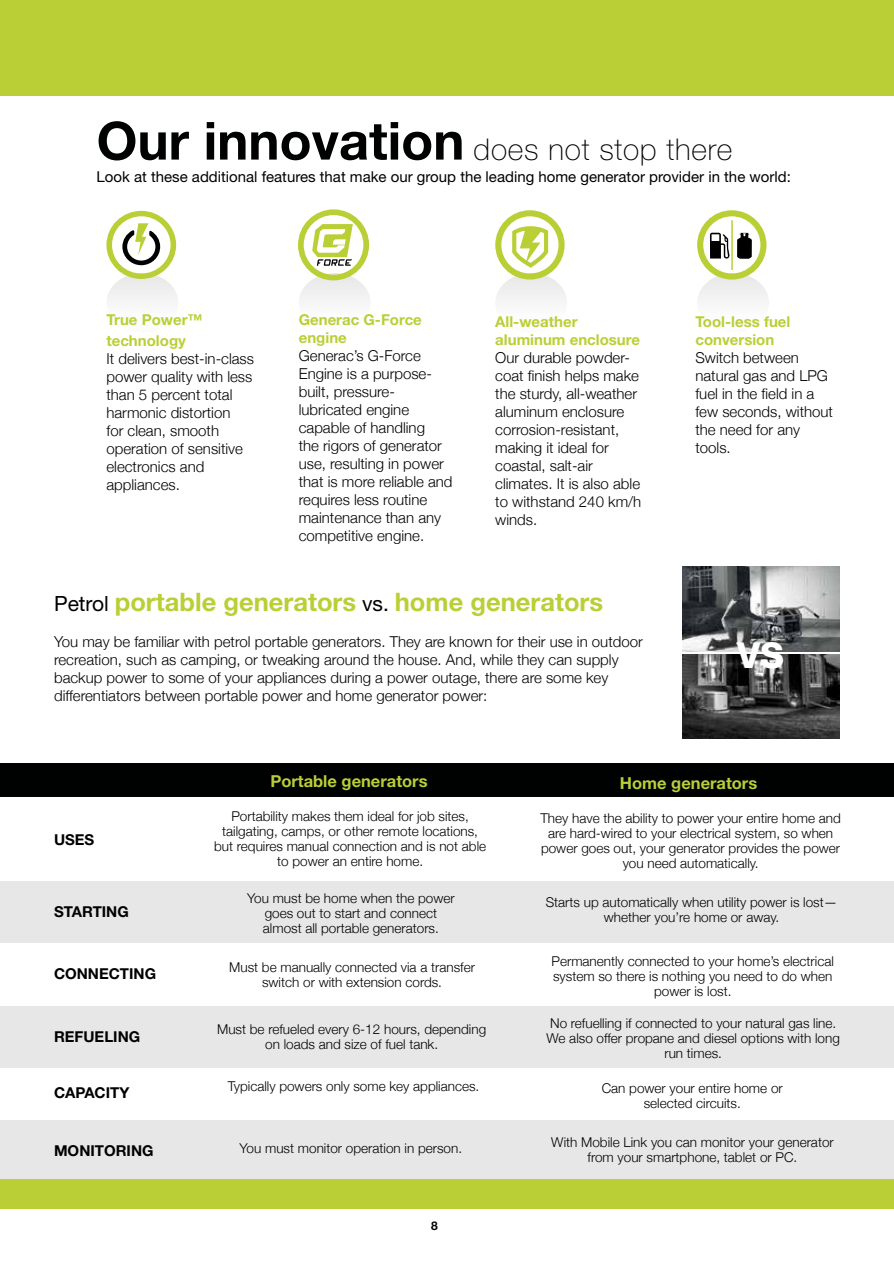
<style>
.page{position:relative;width:894px;height:1263px;background:#fff}
.page>*{position:absolute;margin:0;border:0;box-sizing:border-box;transform-origin:0 0}
.t1{font:800 35.7px "Helvetica Neue";color:#fff}
.t2{font:100 30px "Helvetica Neue";letter-spacing:.025em;color:#000101}
.t3{font:700 25.5px "Helvetica Neue";color:#bacf36}
.t4{font:700 16.5px "Helvetica Neue";color:#bacf36}
.t5{font:300 15px/18px "Helvetica Neue";color:#000101}
.t6{font:700 15px/18px "Helvetica Neue";color:#bacf36}
.t7{font:15px "Helvetica Neue";color:#000101}
.t8{font:700 15px "Helvetica Neue";color:#000101}
.t9{font:300 13.5px/15px "Helvetica Neue";color:#000101;text-align:center}
.t10{font:700 12px "Helvetica Neue";color:#000}
.s1{font-weight:700;font-size:52.5px}
.s2{font-weight:400;font-size:21px;color:#000101}
</style>
<div class="page">
<div style="left:0;top:881px;width:893px;height:61px;background:#e7e7e7"></div>
<div style="left:0;top:1006px;width:893px;height:62px;background:#e7e7e7"></div>
<div style="left:0;top:1121px;width:893px;height:58px;background:#e7e7e7"></div>
<img style="left:496px;top:273px;width:71px;height:28px">
<img style="left:698px;top:273px;width:70px;height:28px">
<div style="left:0;top:763px;width:893px;height:34px;background:#000101"></div>
<img style="left:682px;top:566px;width:157px;height:85px">
<img style="left:682px;top:654px;width:157px;height:84px">
<svg style="left:106px;top:211px;width:70px;height:68px"></svg>
<div style="left:495px;top:210px;width:69px;height:69px;border:6px solid #bacf36;border-radius:50%"></div>
<svg style="left:512px;top:226px;width:36px;height:42px"></svg>
<svg style="left:298px;top:209px;width:71px;height:71px"></svg>
<div style="left:697px;top:210px;width:69px;height:69px;border:6px solid #bacf36;border-radius:50%"></div>
<hr style="left:731px;top:220px;width:1px;height:50px;background:#bacf36">
<svg style="left:710px;top:233px;width:19px;height:25px"></svg>
<svg style="left:737px;top:233px;width:14px;height:26px"></svg>
<div style="left:0;top:0;width:893px;height:95px;background:#bacf36"></div>
<div style="left:0;top:1179px;width:893px;height:30px;background:#bacf36"></div>
<h2 class="t2" style="left:96px;top:132px;width:637px"><span class="s1">Our innovation</span> does not stop there</h2>
<p class="t7" style="left:96px;top:168px;width:695px">Look at these additional features that make our group the leading home generator provider in the world:</p>
<p class="t6" style="left:106px;top:308px;width:98px;line-height:21px">True Power™ technology</p>
<p class="t5" style="left:106px;top:349px;width:149px">It delivers best-in-class power quality with less than 5 percent total harmonic distortion<br>for clean, smooth operation of sensitive electronics and appliances.</p>
<p class="t6" style="left:298px;top:310px;width:125px">Generac G-Force engine</p>
<p class="t5" style="left:298px;top:346px;width:155px">Generac’s G-Force<br>Engine is a purpose&shy;built, pressure&shy;lubricated engine capable of handling<br>the rigors of generator use, resulting in power that is more reliable and requires less routine maintenance than any competitive engine.</p>
<p class="t6" style="left:495px;top:312px;width:146px">All-weather aluminum enclosure</p>
<p class="t5" style="left:495px;top:348px;width:147px">Our durable powder&shy;coat finish helps make the sturdy, all-weather aluminum enclosure corrosion-resistant, making it ideal for coastal, salt-air climates. It is also able to withstand 240 km/h winds.</p>
<p class="t6" style="left:695px;top:312px;width:96px">Tool-less fuel conversion</p>
<p class="t5" style="left:695px;top:348px;width:139px">Switch between natural gas and LPG fuel in the field in a few seconds, without the need for any tools.</p>
<h3 class="t3" style="left:54px;top:586px;width:550px"><span class="s2">Petrol</span> portable generators <span class="s2">vs.</span> home generators</h3>
<p class="t5" style="left:54px;top:632px;width:590px">You may be familiar with petrol portable generators. They are known for their use in outdoor recreation, such as camping, or tweaking around the house. And, while they can supply backup power to some of your appliances during a power outage, there are some key differentiators between portable power and home generator power:</p>
<h1 class="t1" style="left:736px;top:633px;width:48px">VS</h1>
<p class="t8" style="left:54px;top:830px;width:42px">USES</p>
<p class="t8" style="left:54px;top:902px;width:76px">STARTING</p>
<p class="t8" style="left:54px;top:964px;width:103px">CONNECTING</p>
<p class="t8" style="left:54px;top:1027px;width:88px">REFUELING</p>
<p class="t8" style="left:54px;top:1083px;width:77px">CAPACITY</p>
<p class="t8" style="left:54px;top:1141px;width:101px">MONITORING</p>
<p class="t4" style="left:270px;top:771px;width:159px">Portable generators</p>
<p class="t4" style="left:619px;top:772px;width:139px">Home generators</p>
<p class="t9" style="left:214px;top:808px;width:273px">Portability makes them ideal for job sites, tailgating, camps, or other remote locations, but requires manual connection and is not able to power an entire home.</p>
<p class="t9" style="left:247px;top:890px;width:209px">You must be home when the power goes out to start and connect almost all portable generators.</p>
<p class="t9" style="left:229px;top:959px;width:247px">Must be manually connected via a transfer switch or with extension cords.</p>
<p class="t9" style="left:217px;top:1021px;width:270px">Must be refueled every 6-12 hours, depending on loads and size of fuel tank.</p>
<p class="t9" style="left:228px;top:1078px;width:253px">Typically powers only some key appliances.</p>
<p class="t9" style="left:239px;top:1140px;width:224px">You must monitor operation in person.</p>
<p class="t10" style="left:431px;top:1218px;width:8px">8</p>
<p class="t9" style="left:540px;top:810px;width:302px">They have the ability to power your entire home and are hard-wired to your electrical system, so when power goes out, your generator provides the power you need automatically.</p>
<p class="t9" style="left:545px;top:894px;width:293px">Starts up automatically when utility power is lost— whether you’re home or away.</p>
<p class="t9" style="left:551px;top:953px;width:284px">Permanently connected to your home’s electrical system so there is nothing you need to do when power is lost.</p>
<p class="t9" style="left:546px;top:1015px;width:295px">No refuelling if connected to your natural gas line.<br>We also offer propane and diesel options with long run times.</p>
<p class="t9" style="left:601px;top:1080px;width:182px">Can power your entire home or selected circuits.</p>
<p class="t9" style="left:551px;top:1134px;width:284px">With Mobile Link you can monitor your generator from your smartphone, tablet or PC.</p>
</div>
